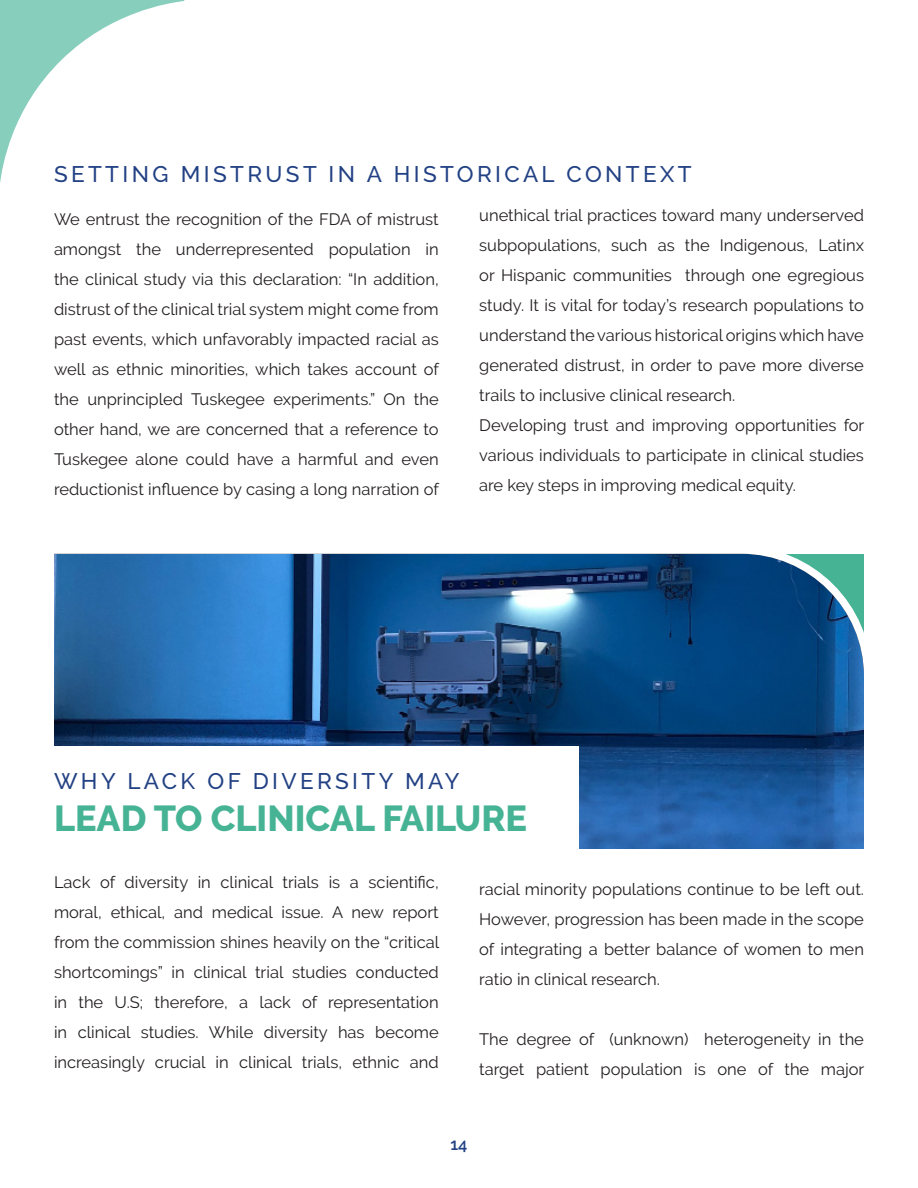
<style>
.page{position:relative;width:918px;height:1188px;background:#fff}
.page>*{position:absolute;margin:0;border:0;box-sizing:border-box;transform-origin:0 0}
.t1{font:800 36px "Raleway";color:#47b395}
.t2{font:500 22.5px "Raleway";letter-spacing:.15em;color:#224184}
.t3{font:16.5px/30px "Raleway";color:#231f20;text-align:justify}
.t4{font:600 16.5px "Raleway";color:#224184}
</style>
<div class="page">
<svg style="left:0;top:0;width:185px;height:183px"></svg>
<svg style="left:54px;top:553px;width:810px;height:296px;background:#1d578f"></svg>
<div style="left:1px;top:747px;width:578px;height:102px;background:#fff"></div>
<p class="t2" style="left:54px;top:161px;width:639px">SETTING MISTRUST IN A HISTORICAL CONTEXT</p>
<p class="t3" style="left:54px;top:204px;width:387px">We entrust the recognition of the FDA of mistrust amongst the underrepresented population in the clinical study via this declaration: “In addition, distrust of the clinical trial system might come from past events, which unfavorably impacted racial as well as ethnic minorities, which takes account of the unprincipled Tuskegee experiments.” On the other hand, we are concerned that a reference to Tuskegee alone could have a harmful and even reductionist influence by casing a long narration of</p>
<p class="t3" style="left:479px;top:200px;width:386px">unethical trial practices toward many underserved subpopulations, such as the Indigenous, Latinx or Hispanic communities through one egregious study. It is vital for today’s research populations to understand the various historical origins which have generated distrust, in order to pave more diverse trails to inclusive clinical research.</p>
<p class="t3" style="left:479px;top:410px;width:387px">Developing trust and improving opportunities for various individuals to participate in clinical studies are key steps in improving medical equity.</p>
<p class="t2" style="left:54px;top:768px;width:407px">WHY LACK OF DIVERSITY MAY</p>
<p class="t1" style="left:54px;top:798px;width:475px">LEAD TO CLINICAL FAILURE</p>
<p class="t3" style="left:54px;top:867px;width:387px">Lack of diversity in clinical trials is a scientific, moral, ethical, and medical issue. A new report from the commission shines heavily on the “critical shortcomings” in clinical trial studies conducted in the U.S; therefore, a lack of representation in clinical studies. While diversity has become increasingly crucial in clinical trials, ethnic and</p>
<p class="t3" style="left:479px;top:874px;width:386px">racial minority populations continue to be left out.<br>However, progression has been made in the scope of integrating a better balance of women to men ratio in clinical research.</p>
<p class="t3" style="left:479px;top:1024px;width:387px">The degree of (unknown) heterogeneity in the target patient population is one of the major</p>
<p class="t4" style="left:450px;top:1134px;width:19px">14</p>
</div>
